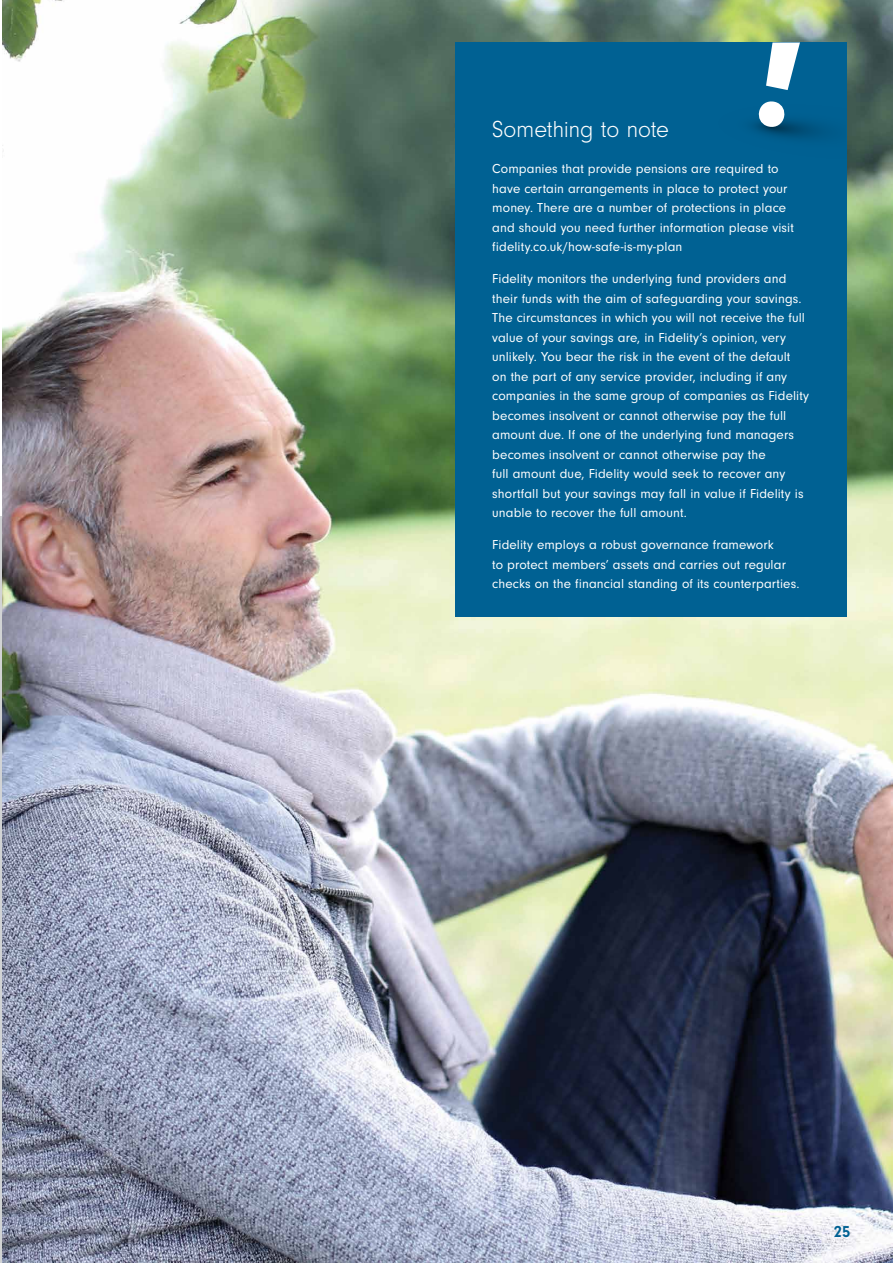
<style>
.page{position:relative;width:893px;height:1263px;background:#fff}
.page>*{position:absolute;margin:0;border:0;box-sizing:border-box;transform-origin:0 0}
.t1{font:300 24px "Neuzeit Gro";letter-spacing:-.01em;color:#fff}
.t2{font:700 16.5px "Neuzeit Gro";color:#006193}
.t3{font:13.5px/19.5px "Neuzeit Gro";letter-spacing:.01em;color:#fff}
</style>
<div class="page">
<hr style="left:0;top:517px;width:2px;height:746px;background:#d1d3d4">
<img style="left:2px;top:0;width:891px;height:1263px">
<div style="left:455px;top:43px;width:391px;height:574px;background:#006193"></div>
<svg style="left:751px;top:43px;width:79px;height:96px"></svg>
<h1 class="t1" style="left:492px;top:116px;width:178px">Something to note</h1>
<p class="t3" style="left:492px;top:159px;width:303px">Companies that provide pensions are required to have certain arrangements in place to protect your money. There are a number of protections in place and should you need further information please visit fidelity.co.uk/how-safe-is-my-plan</p>
<p class="t3" style="left:492px;top:269px;width:318px">Fidelity monitors the underlying fund providers and their funds with the aim of safeguarding your savings.<br>The circumstances in which you will not receive the full value of your savings are, in Fidelity’s opinion, very unlikely. You bear the risk in the event of the default<br>on the part of any service provider, including if any companies in the same group of companies as Fidelity becomes insolvent or cannot otherwise pay the full amount due. If one of the underlying fund managers becomes insolvent or cannot otherwise pay the<br>full amount due, Fidelity would seek to recover any shortfall but your savings may fall in value if Fidelity is unable to recover the full amount.</p>
<p class="t3" style="left:492px;top:536px;width:309px">Fidelity employs a robust governance framework<br>to protect members’ assets and carries out regular checks on the financial standing of its counterparties.</p>
<p class="t2" style="left:834px;top:1222px;width:18px">25</p>
</div>
